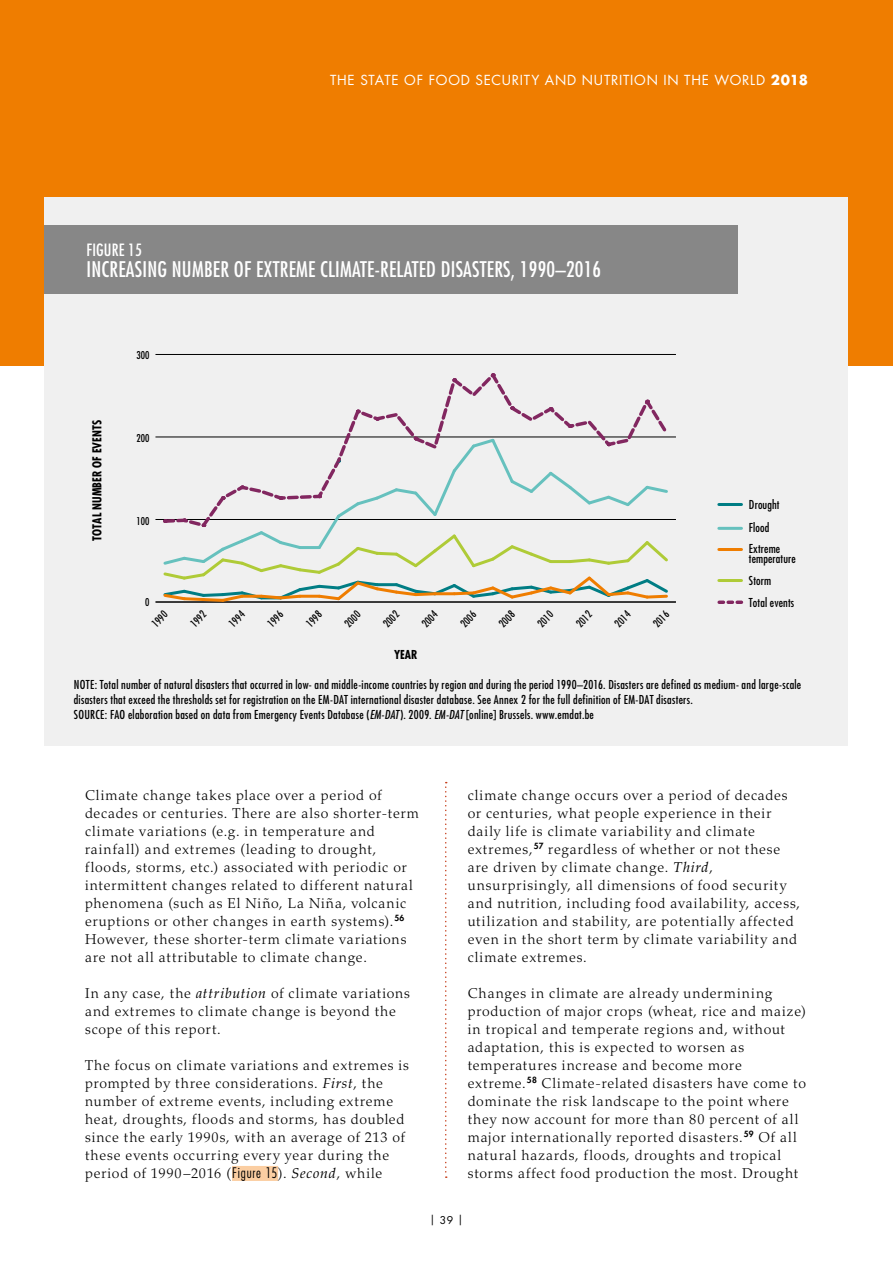
<style>
.page{position:relative;width:893px;height:1263px;background:#fff}
.page>*{position:absolute;margin:0;border:0;box-sizing:border-box;transform-origin:0 0}
.t1{font:condensed 21px "Futura Std";letter-spacing:.01em;color:#fff}
.t2{font:condensed 16.5px "Futura Std";letter-spacing:.01em;color:#fff}
.t3{font:300 14.25px/18px "Palatino LT Std";letter-spacing:.055em;color:#000}
.t4{font:13.5px "Futura Std";letter-spacing:.055em;color:#fff}
.t5{font:condensed 12px/15px "Futura Std";letter-spacing:.025em;color:#000}
.t6{font:700 condensed 12px "Futura Std";color:#000}
.t7{font:condensed 10.5px "Futura Std";color:#000}
.t8{font:10.5px "Futura Std";color:#000}
.s1{font-weight:700}
.s2{font-style:italic}
.s3{font-weight:400;font-style:italic}
.s4{font-family:"Futura Std";font-stretch:condensed}
</style>
<div class="page">
<svg style="left:445px;top:782px;width:2px;height:396px"></svg>
<div style="left:0;top:0;width:893px;height:366px;background:#ef7d00"></div>
<div style="left:232px;top:1166px;width:46px;height:15px;background:#fbcea2"></div>
<div style="left:44px;top:197px;width:803px;height:549px;background:#f0f0f0"></div>
<div style="left:44px;top:225px;width:693px;height:69px;background:#878787"></div>
<hr style="left:719px;top:548px;width:22px;height:3px;background:#ef7d00">
<hr style="left:719px;top:527px;width:22px;height:3px;background:#66c1be">
<hr style="left:719px;top:503px;width:22px;height:3px;background:#007d84">
<hr style="left:719px;top:579px;width:22px;height:3px;background:#afcb37">
<hr style="left:155px;top:601px;width:521px;height:2px;background:#000">
<hr style="left:155px;top:519px;width:521px;height:1px;background:#000">
<hr style="left:155px;top:437px;width:521px;height:1px;background:#000">
<svg style="left:161px;top:373px;width:510px;height:230px"></svg>
<hr style="left:155px;top:354px;width:521px;height:1px;background:#000">
<svg style="left:719px;top:600px;width:22px;height:4px"></svg>
<p class="t4" style="left:330px;top:71px;width:479px">THE STATE OF FOOD SECURITY AND NUTRITION IN THE WORLD <span class="s1">2018</span></p>
<p class="t2" style="left:87px;top:240px;width:57px">FIGURE 15</p>
<h1 class="t1" style="left:87px;top:257px;width:516px">INCREASING NUMBER OF EXTREME CLIMATE-RELATED DISASTERS, 1990–2016</h1>
<p class="t6" style="left:90px;top:540px;width:122px;rotate:-90deg">TOTAL NUMBER OF EVENTS</p>
<p class="t7" style="left:137px;top:349px;width:14px">300</p>
<p class="t7" style="left:137px;top:432px;width:14px">200</p>
<p class="t7" style="left:137px;top:514px;width:14px">100</p>
<p class="t5" style="left:749px;top:493px;width:32px;line-height:22.5px">Drought<br>Flood</p>
<p class="t5" style="left:749px;top:543px;width:48px;line-height:10.8px">Extreme temperature</p>
<p class="t5" style="left:749px;top:573px;width:24px">Storm</p>
<p class="t7" style="left:145px;top:596px;width:6px">0</p>
<p class="t5" style="left:749px;top:595px;width:47px">Total events</p>
<p class="t7" style="left:149px;top:620px;width:19px;rotate:-45deg">1990</p>
<p class="t7" style="left:188px;top:620px;width:19px;rotate:-45deg">1992</p>
<p class="t7" style="left:226px;top:620px;width:19px;rotate:-45deg">1994</p>
<p class="t7" style="left:265px;top:620px;width:19px;rotate:-45deg">1996</p>
<p class="t7" style="left:303px;top:620px;width:19px;rotate:-45deg">1998</p>
<p class="t7" style="left:342px;top:620px;width:19px;rotate:-45deg">2000</p>
<p class="t7" style="left:381px;top:620px;width:19px;rotate:-45deg">2002</p>
<p class="t7" style="left:419px;top:620px;width:19px;rotate:-45deg">2004</p>
<p class="t7" style="left:458px;top:620px;width:19px;rotate:-45deg">2006</p>
<p class="t7" style="left:496px;top:620px;width:19px;rotate:-45deg">2008</p>
<p class="t7" style="left:535px;top:620px;width:19px;rotate:-45deg">2010</p>
<p class="t7" style="left:573px;top:620px;width:19px;rotate:-45deg">2012</p>
<p class="t7" style="left:612px;top:620px;width:19px;rotate:-45deg">2014</p>
<p class="t7" style="left:651px;top:620px;width:19px;rotate:-45deg">2016</p>
<p class="t6" style="left:394px;top:647px;width:25px">YEAR</p>
<p class="t5" style="left:74px;top:677px;width:729px">NOTE: Total number of natural disasters that occurred in low- and middle-income countries by region and during the period 1990–2016. Disasters are defined as medium- and large-scale disasters that exceed the thresholds set for registration on the EM-DAT international disaster database. See Annex 2 for the full definition of EM-DAT disasters.<br>SOURCE: FAO elaboration based on data from Emergency Events Database (<span class="s2">EM-DAT</span>). 2009. <span class="s2">EM-DAT</span> [online] Brussels. www.emdat.be</p>
<p class="t3" style="left:85px;top:786px;width:335px">Climate change takes place over a period of decades or centuries. There are also shorter-term climate variations (e.g. in temperature and rainfall) and extremes (leading to drought, floods, storms, etc.) associated with periodic or intermittent changes related to different natural phenomena (such as El Niño, La Niña, volcanic eruptions or other changes in earth systems).<sup>56<br></sup>However, these shorter-term climate variations are not all attributable to climate change.</p>
<p class="t3" style="left:85px;top:984px;width:327px">In any case, the <span class="s3">attribution</span> of climate variations and extremes to climate change is beyond the scope of this report.</p>
<p class="t3" style="left:85px;top:1056px;width:325px">The focus on climate variations and extremes is prompted by three considerations. <span class="s3">First</span>, the number of extreme events, including extreme heat, droughts, floods and storms, has doubled since the early 1990s, with an average of 213 of these events occurring every year during the period of 1990–2016 (<span class="s4">Figure 15</span>). <span class="s3">Second</span>, while</p>
<p class="t3" style="left:468px;top:786px;width:334px">climate change occurs over a period of decades or centuries, what people experience in their daily life is climate variability and climate extremes,<sup>57</sup> regardless of whether or not these are driven by climate change. <span class="s3">Third</span>, unsurprisingly, all dimensions of food security and nutrition, including food availability, access, utilization and stability, are potentially affected even in the short term by climate variability and climate extremes.</p>
<p class="t3" style="left:468px;top:984px;width:340px">Changes in climate are already undermining production of major crops (wheat, rice and maize) in tropical and temperate regions and, without adaptation, this is expected to worsen as temperatures increase and become more extreme.<sup>58</sup> Climate-related disasters have come to dominate the risk landscape to the point where they now account for more than 80 percent of all major internationally reported disasters.<sup>59</sup> Of all natural hazards, floods, droughts and tropical storms affect food production the most. Drought</p>
<p class="t8" style="left:429px;top:1213px;width:35px">| 39 |</p>
</div>
